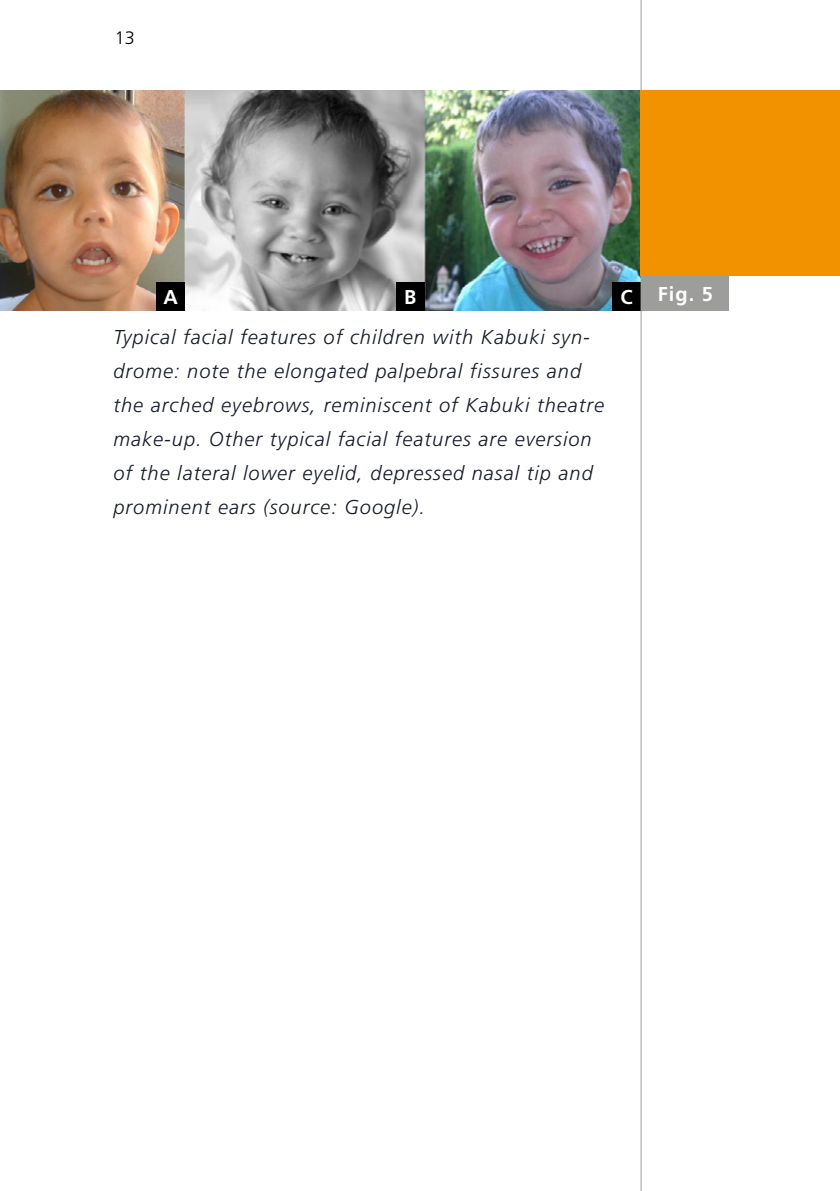
<style>
.page{position:relative;width:840px;height:1191px;background:#fff}
.page>*{position:absolute;margin:0;border:0;box-sizing:border-box;transform-origin:0 0}
.t1{font:italic 300 20px/34px "Frutiger LT Std";letter-spacing:.05em;color:#161b2b}
.t2{font:700 20px "Frutiger LT Std";color:#fff}
.t3{font:300 18px "Frutiger LT Std";color:#000}
</style>
<div class="page">
<img style="left:0;top:91px;width:640px;height:219px">
<div style="left:156px;top:282px;width:29px;height:28px;background:#000"></div>
<div style="left:396px;top:282px;width:28px;height:28px;background:#000"></div>
<div style="left:612px;top:282px;width:28px;height:28px;background:#000"></div>
<hr style="left:640px;top:0;width:1px;height:1191px;background:#9d9d9c">
<div style="left:640px;top:91px;width:199px;height:185px;background:#f39200"></div>
<div style="left:640px;top:276px;width:87px;height:34px;background:#9d9d9c"></div>
<p class="t3" style="left:115px;top:31px;width:22px">13</p>
<p class="t2" style="left:163px;top:288px;width:16px">A</p>
<p class="t2" style="left:404px;top:288px;width:14px">B</p>
<p class="t2" style="left:620px;top:288px;width:14px">C</p>
<p class="t1" style="left:113px;top:322px;width:492px">Typical facial features of children with Kabuki syn&shy;drome: note the elongated palpebral fissures and the arched eyebrows, reminiscent of Kabuki theatre make-up. Other typical facial features are eversion of the lateral lower eyelid, depressed nasal tip and prominent ears (source: Google).</p>
<p class="t2" style="left:657px;top:285px;width:57px">Fig. 5</p>
</div>
